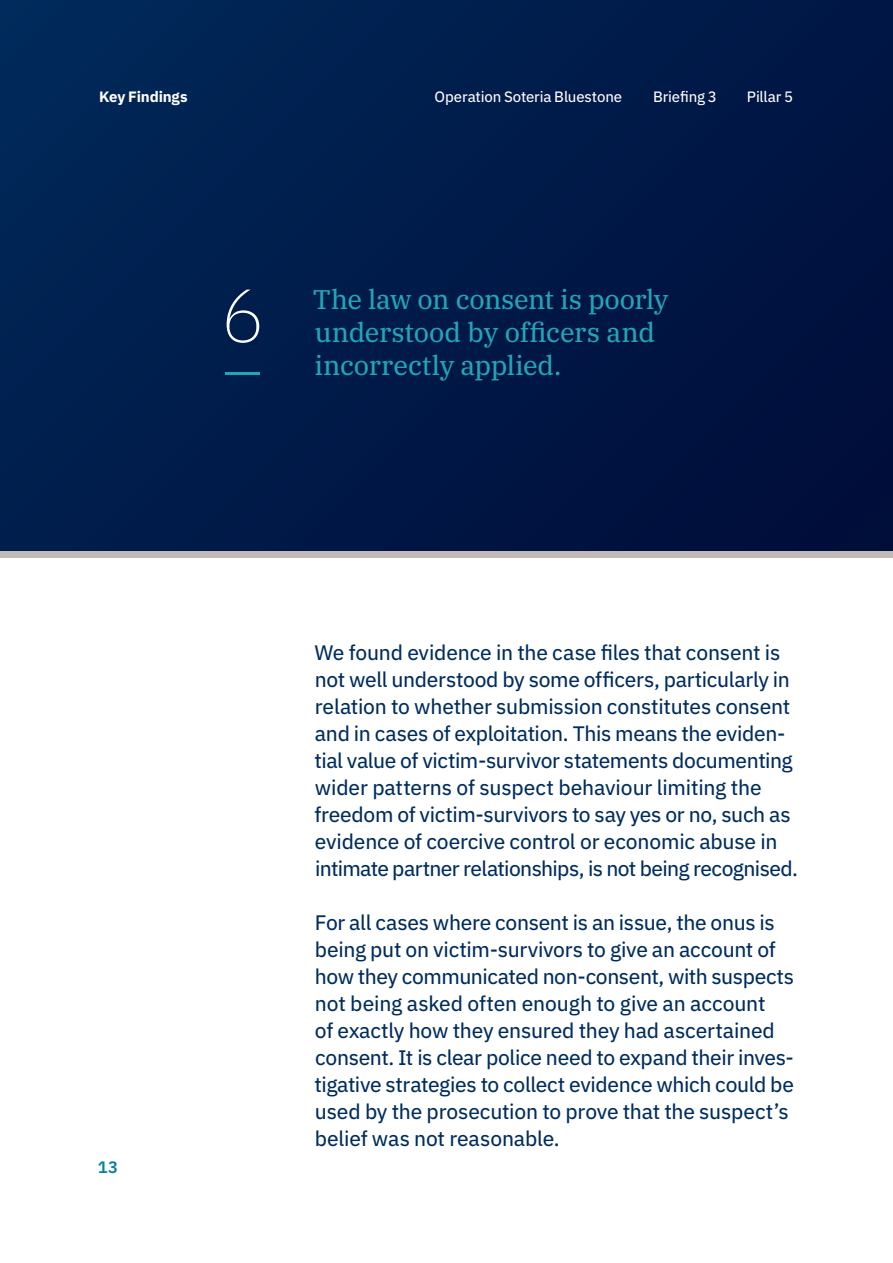
<style>
.page{position:relative;width:893px;height:1263px;background:#fff}
.page>*{position:absolute;margin:0;border:0;box-sizing:border-box;transform-origin:0 0}
.p_30{font:200 75px "IBM Plex Mono";color:#fff}
.Headlines{font:27px/33px "IBM Plex Serif Text";letter-spacing:-.01em;color:#23a5b8}
.p_14{font:21px/27px "IBM Plex Sans Text";letter-spacing:-.015em;color:#002d5e}
.t1{font:600 16.5px "IBM Plex Sans";color:#00829b}
.t2{font:15px "IBM Plex Sans Text";letter-spacing:-.01em;color:#fff}
.p_10_text{font:700 15px "IBM Plex Sans";letter-spacing:-.01em;color:#fff}
</style>
<div class="page">
<div style="left:0;top:0;width:893px;height:1263px;background:linear-gradient(to right,#002454,#00113e)"></div>
<div style="left:0;top:552px;width:893px;height:711px;background:#fff"></div>
<hr style="left:226px;top:372px;width:34px;height:3px;background:#23a5b8">
<div style="left:0;top:552px;width:893px;height:6px;background:#c2bab7"></div>
<p class="p_10_text" style="left:99px;top:85px;width:90px">Key Findings</p>
<p class="t2" style="left:435px;top:85px;width:189px">Operation Soteria Bluestone</p>
<p class="t2" style="left:653px;top:85px;width:65px">Briefing 3</p>
<p class="t2" style="left:747px;top:85px;width:48px">Pillar 5</p>
<p class="t1" style="left:98px;top:1154px;width:22px">13</p>
<p class="p_30" style="left:220px;top:260px;width:46px">6</p>
<p class="Headlines" style="left:313px;top:281px;width:357px">The law on consent is poorly understood by officers and incorrectly applied.</p>
<p class="p_14" style="left:314px;top:637px;width:485px">We found evidence in the case files that consent is not well understood by some officers, particularly in relation to whether submission constitutes consent and in cases of exploitation. This means the eviden&shy;tial value of victim-survivor statements documenting wider patterns of suspect behaviour limiting the freedom of victim-survivors to say yes or no, such as evidence of coercive control or economic abuse in intimate partner relationships, is not being recognised.</p>
<p class="p_14" style="left:315px;top:907px;width:481px">For all cases where consent is an issue, the onus is being put on victim-survivors to give an account of how they communicated non-consent, with suspects not being asked often enough to give an account<br>of exactly how they ensured they had ascertained consent. It is clear police need to expand their inves&shy;tigative strategies to collect evidence which could be used by the prosecution to prove that the suspect’s belief was not reasonable.</p>
</div>
